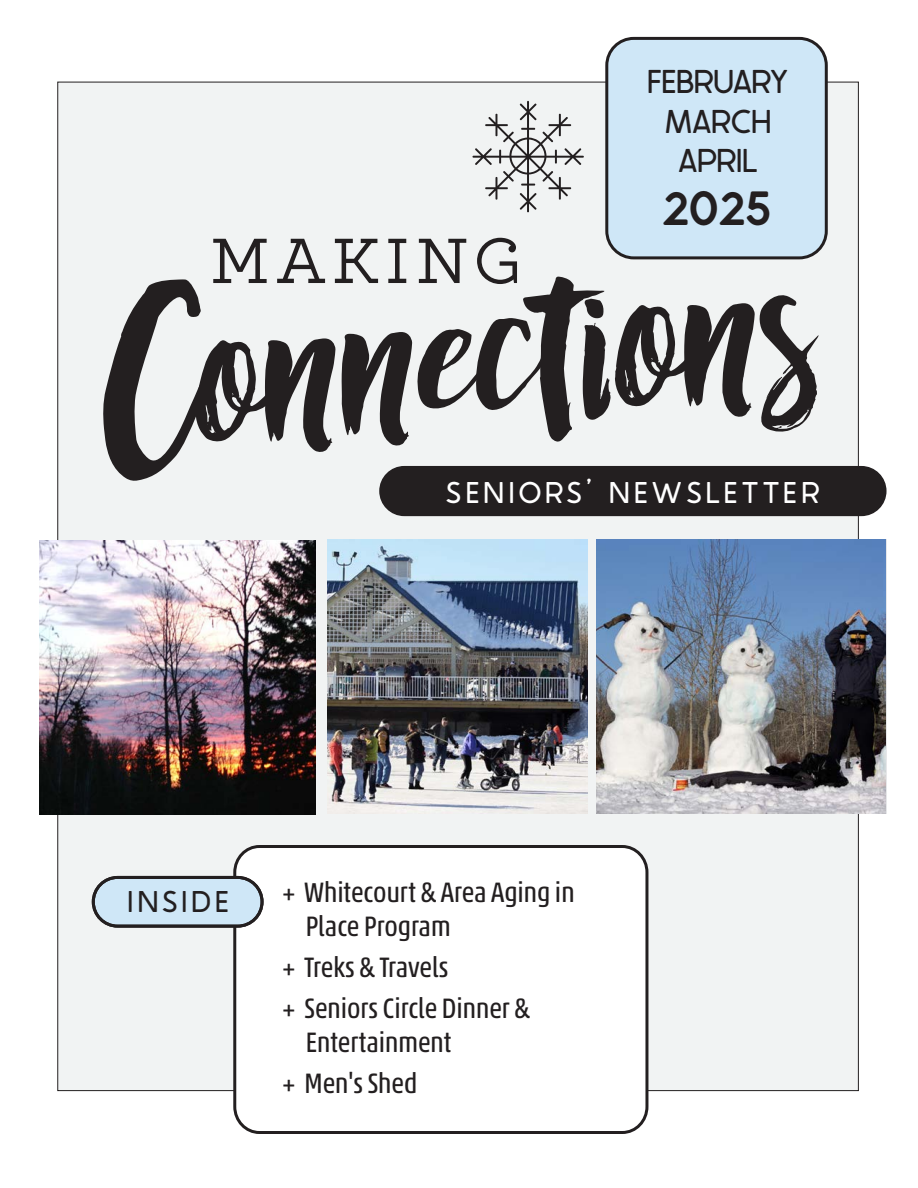
<style>
.page{position:relative;width:918px;height:1188px;background:#fff}
.page>*{position:absolute;margin:0;border:0;box-sizing:border-box;transform-origin:0 0}
.t1{font:700 48px "Avocado Sans";color:#231f20}
.t2{font:33px/39.6px "Avocado Sans Font";color:#231f20;text-align:center}
.t3{font:30px "Avocado Sans Font";letter-spacing:.15em;color:#fff}
.t4{font:30px "Avocado Sans Font";letter-spacing:.16em;color:#231f20}
.t5{font:condensed 28.5px/41px "Akko Pro";color:#231f20}
</style>
<div class="page">
<div style="left:58px;top:82px;width:800px;height:1009px;background:#f1f3f3"></div>
<div style="left:235px;top:847px;width:412px;height:285px;background:#fff;border-radius:25px"></div>
<div style="left:233px;top:845px;width:415px;height:289px;border:3px solid #231f20;border-radius:25px"></div>
<div style="left:93px;top:877px;width:169px;height:49px;background:#cfe7f7;border-radius:24px"></div>
<div style="left:92px;top:876px;width:172px;height:52px;border:3px solid #231f20;border-radius:24px"></div>
<svg style="left:103px;top:238px;width:716px;height:243px"></svg>
<img style="left:597px;top:539px;width:288px;height:274px">
<img style="left:328px;top:539px;width:259px;height:274px">
<div style="left:380px;top:467px;width:506px;height:48px;background:#231f20;border-radius:24px"></div>
<div style="left:379px;top:466px;width:508px;height:50px;border:2px solid #231f20;border-radius:24px"></div>
<img style="left:40px;top:540px;width:276px;height:274px">
<div style="left:607px;top:38px;width:219px;height:220px;background:#cfe7f7;border-radius:27px"></div>
<div style="left:605px;top:37px;width:223px;height:222px;border:3px solid #231f20;border-radius:27px"></div>
<svg style="left:472px;top:100px;width:112px;height:113px"></svg>
<p class="t2" style="left:648px;top:64px;width:142px">FEBRUARY<br>MARCH<br>APRIL</p>
<h1 class="t1" style="left:662px;top:186px;width:110px">2025</h1>
<p class="t3" style="left:446px;top:478px;width:375px">SENIORS’ NEWSLETTER</p>
<p class="t4" style="left:128px;top:888px;width:102px">INSIDE</p>
<p class="t5" style="left:306px;top:875px;width:270px;line-height:34.2px;text-indent:-23px">+ Whitecourt &amp; Area Aging in<br>Place Program</p>
<p class="t5" style="left:282px;top:947px;width:249px">+ Treks &amp; Travels<br>+ Seniors Circle Dinner &amp;</p>
<p class="t5" style="left:282px;top:1022px;width:170px;text-indent:23px">Entertainment + Men's Shed</p>
</div>
